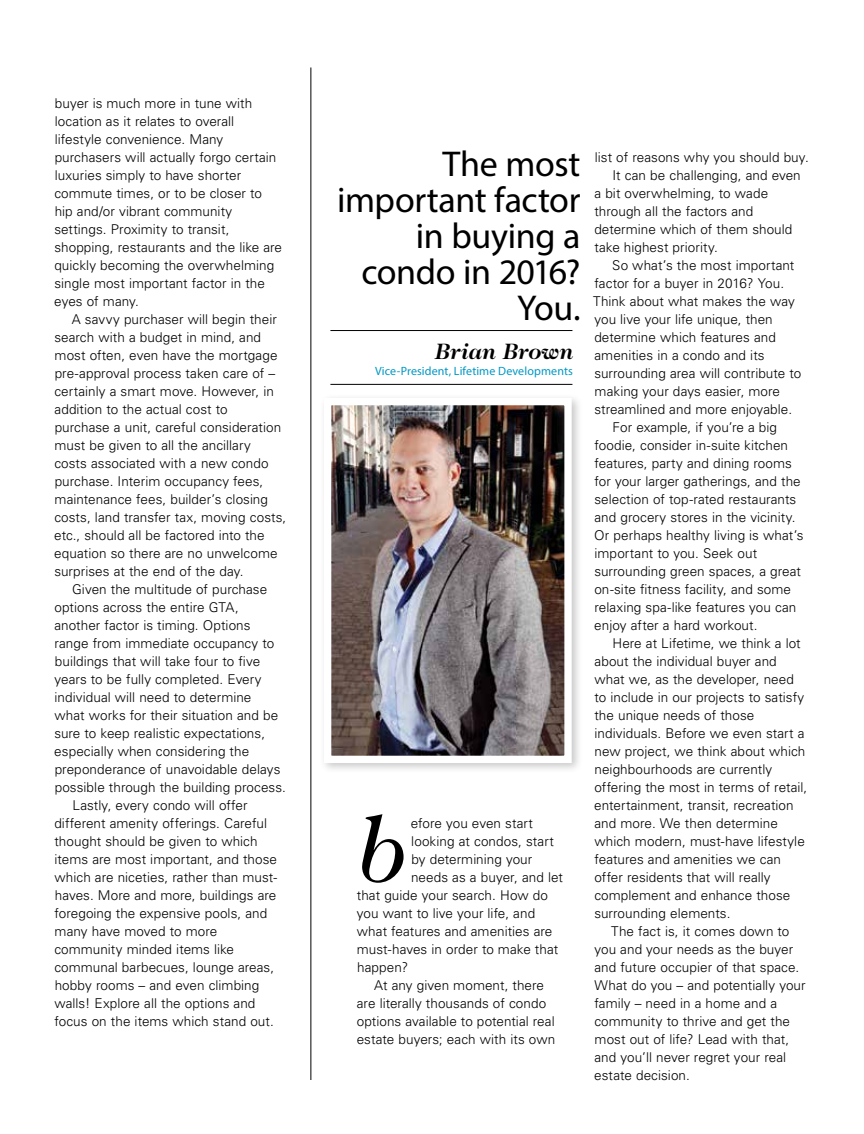
<style>
.page{position:relative;width:864px;height:1134px;background:#fff}
.page>*{position:absolute;margin:0;border:0;box-sizing:border-box;transform-origin:0 0}
.t1{font:italic 92.85px "Caslon 224 Std";color:#000}
.t2{font:36px/36px "Myriad Pro";letter-spacing:-.01em;color:#000;text-align:right}
.t3{font:italic 700 22.5px "Caslon 224 Std";color:#000}
.t4{font:300 13.5px/18px "Univers LT Std";letter-spacing:.005em;color:#000}
.t5{font:12px "Myriad Pro";letter-spacing:.01em;color:#0098c5}
</style>
<div class="page">
<div style="left:319px;top:393px;width:264px;height:381px;background:#000;opacity:.22"></div>
<img style="left:332px;top:406px;width:232px;height:349px">
<div style="left:324px;top:398px;width:248px;height:365px;border:7px solid #fff"></div>
<hr style="left:330px;top:330px;width:242px;height:1px;background:#000">
<hr style="left:330px;top:384px;width:242px;height:1px;background:#000">
<hr style="left:310px;top:68px;width:1px;height:1012px;background:#000">
<p class="t4" style="left:54px;top:94px;width:229px">buyer is much more in tune with location as it relates to overall lifestyle convenience. Many purchasers will actually forgo certain luxuries simply to have shorter commute times, or to be closer to hip and/or vibrant community settings. Proximity to transit, shopping, restaurants and the like are quickly becoming the overwhelming single most important factor in the eyes of many.</p>
<p class="t4" style="left:54px;top:310px;width:234px;text-indent:17px">A savvy purchaser will begin their search with a budget in mind, and most often, even have the mortgage pre-approval process taken care of – certainly a smart move. However, in addition to the actual cost to<br>purchase a unit, careful consideration must be given to all the ancillary costs associated with a new condo purchase. Interim occupancy fees, maintenance fees, builder’s closing costs, land transfer tax, moving costs, etc., should all be factored into the equation so there are no unwelcome surprises at the end of the day.</p>
<p class="t4" style="left:72px;top:580px;width:197px">Given the multitude of purchase</p>
<p class="t4" style="left:54px;top:598px;width:186px">options across the entire GTA,</p>
<p class="t4" style="left:54px;top:616px;width:198px">another factor is timing. Options</p>
<p class="t4" style="left:55px;top:634px;width:221px">range from immediate occupancy to</p>
<p class="t4" style="left:55px;top:652px;width:207px">buildings that will take four to five</p>
<p class="t4" style="left:54px;top:670px;width:209px">years to be fully completed. Every</p>
<p class="t4" style="left:55px;top:688px;width:198px">individual will need to determine</p>
<p class="t4" style="left:55px;top:706px;width:225px">what works for their situation and be</p>
<p class="t4" style="left:54px;top:724px;width:212px">sure to keep realistic expectations,</p>
<p class="t4" style="left:54px;top:742px;width:196px">especially when considering the</p>
<p class="t4" style="left:55px;top:760px;width:227px">preponderance of unavoidable delays</p>
<p class="t4" style="left:55px;top:778px;width:233px">possible through the building process.</p>
<p class="t4" style="left:72px;top:796px;width:177px">Lastly, every condo will offer</p>
<p class="t4" style="left:54px;top:814px;width:214px">different amenity offerings. Careful</p>
<p class="t4" style="left:54px;top:832px;width:205px">thought should be given to which</p>
<p class="t4" style="left:55px;top:850px;width:224px">items are most important, and those</p>
<p class="t4" style="left:55px;top:868px;width:224px">which are niceties, rather than must-</p>
<p class="t4" style="left:55px;top:886px;width:223px">haves. More and more, buildings are</p>
<p class="t4" style="left:54px;top:904px;width:214px">foregoing the expensive pools, and</p>
<p class="t4" style="left:55px;top:922px;width:164px">many have moved to more</p>
<p class="t4" style="left:54px;top:940px;width:181px">community minded items like</p>
<p class="t4" style="left:54px;top:958px;width:221px">communal barbecues, lounge areas,</p>
<p class="t4" style="left:55px;top:976px;width:206px">hobby rooms – and even climbing</p>
<p class="t4" style="left:55px;top:994px;width:202px">walls! Explore all the options and</p>
<p class="t4" style="left:54px;top:1012px;width:221px">focus on the items which stand out.</p>
<h2 class="t2" style="left:337px;top:145px;width:245px">The most important factor in buying a condo in 2016?<br>You.</h2>
<h3 class="t3" style="left:435px;top:338px;width:140px">Brian Brown</h3>
<p class="t5" style="left:375px;top:364px;width:199px">Vice-President, Lifetime Developments</p>
<h1 class="t1" style="left:359px;top:797px;width:53px">b</h1>
<p class="t4" style="left:411px;top:814px;width:124px">efore you even start</p>
<p class="t4" style="left:411px;top:832px;width:144px">looking at condos, start</p>
<p class="t4" style="left:411px;top:850px;width:122px">by determining your</p>
<p class="t4" style="left:411px;top:868px;width:153px">needs as a buyer, and let</p>
<p class="t4" style="left:357px;top:886px;width:193px">that guide your search. How do</p>
<p class="t4" style="left:357px;top:904px;width:180px">you want to live your life, and</p>
<p class="t4" style="left:357px;top:922px;width:197px">what features and amenities are</p>
<p class="t4" style="left:357px;top:940px;width:203px">must-haves in order to make that</p>
<p class="t4" style="left:357px;top:958px;width:52px">happen?</p>
<p class="t4" style="left:374px;top:976px;width:171px">At any given moment, there</p>
<p class="t4" style="left:357px;top:994px;width:191px">are literally thousands of condo</p>
<p class="t4" style="left:357px;top:1012px;width:199px">options available to potential real</p>
<p class="t4" style="left:357px;top:1030px;width:200px">estate buyers; each with its own</p>
<p class="t4" style="left:595px;top:148px;width:215px">list of reasons why you should buy.</p>
<p class="t4" style="left:612px;top:166px;width:190px">It can be challenging, and even</p>
<p class="t4" style="left:594px;top:184px;width:175px">a bit overwhelming, to wade</p>
<p class="t4" style="left:594px;top:202px;width:160px">through all the factors and</p>
<p class="t4" style="left:594px;top:220px;width:200px">determine which of them should</p>
<p class="t4" style="left:594px;top:238px;width:125px">take highest priority.</p>
<p class="t4" style="left:612px;top:256px;width:184px">So what’s the most important</p>
<p class="t4" style="left:594px;top:274px;width:191px">factor for a buyer in 2016? You.</p>
<p class="t4" style="left:593px;top:292px;width:203px">Think about what makes the way</p>
<p class="t4" style="left:594px;top:310px;width:180px">you live your life unique, then</p>
<p class="t4" style="left:594px;top:328px;width:183px">determine which features and</p>
<p class="t4" style="left:594px;top:346px;width:172px">amenities in a condo and its</p>
<p class="t4" style="left:594px;top:364px;width:209px">surrounding area will contribute to</p>
<p class="t4" style="left:595px;top:382px;width:187px">making your days easier, more</p>
<p class="t4" style="left:594px;top:400px;width:199px">streamlined and more enjoyable.</p>
<p class="t4" style="left:613px;top:418px;width:166px">For example, if you’re a big</p>
<p class="t4" style="left:594px;top:436px;width:195px">foodie, consider in-suite kitchen</p>
<p class="t4" style="left:594px;top:454px;width:199px">features, party and dining rooms</p>
<p class="t4" style="left:594px;top:472px;width:208px">for your larger gatherings, and the</p>
<p class="t4" style="left:594px;top:490px;width:204px">selection of top-rated restaurants</p>
<p class="t4" style="left:594px;top:508px;width:203px">and grocery stores in the vicinity.</p>
<p class="t4" style="left:594px;top:526px;width:211px">Or perhaps healthy living is what’s</p>
<p class="t4" style="left:595px;top:544px;width:164px">important to you. Seek out</p>
<p class="t4" style="left:594px;top:562px;width:208px">surrounding green spaces, a great</p>
<p class="t4" style="left:594px;top:580px;width:198px">on-site fitness facility, and some</p>
<p class="t4" style="left:595px;top:598px;width:203px">relaxing spa-like features you can</p>
<p class="t4" style="left:594px;top:616px;width:165px">enjoy after a hard workout.</p>
<p class="t4" style="left:612px;top:634px;width:190px">Here at Lifetime, we think a lot</p>
<p class="t4" style="left:594px;top:652px;width:184px">about the individual buyer and</p>
<p class="t4" style="left:595px;top:670px;width:201px">what we, as the developer, need</p>
<p class="t4" style="left:594px;top:688px;width:211px">to include in our projects to satisfy</p>
<p class="t4" style="left:594px;top:706px;width:161px">the unique needs of those</p>
<p class="t4" style="left:595px;top:724px;width:212px">individuals. Before we even start a</p>
<p class="t4" style="left:595px;top:742px;width:212px">new project, we think about which</p>
<p class="t4" style="left:595px;top:760px;width:179px">neighbourhoods are currently</p>
<p class="t4" style="left:594px;top:778px;width:214px">offering the most in terms of retail,</p>
<p class="t4" style="left:594px;top:796px;width:201px">entertainment, transit, recreation</p>
<p class="t4" style="left:594px;top:814px;width:185px">and more. We then determine</p>
<p class="t4" style="left:595px;top:832px;width:212px">which modern, must-have lifestyle</p>
<p class="t4" style="left:594px;top:850px;width:188px">features and amenities we can</p>
<p class="t4" style="left:594px;top:868px;width:178px">offer residents that will really</p>
<p class="t4" style="left:594px;top:886px;width:197px">complement and enhance those</p>
<p class="t4" style="left:594px;top:904px;width:138px">surrounding elements.</p>
<p class="t4" style="left:611px;top:922px;width:180px">The fact is, it comes down to</p>
<p class="t4" style="left:594px;top:940px;width:200px">you and your needs as the buyer</p>
<p class="t4" style="left:594px;top:958px;width:206px">and future occupier of that space.</p>
<p class="t4" style="left:595px;top:976px;width:213px">What do you – and potentially your</p>
<p class="t4" style="left:594px;top:994px;width:184px">family – need in a home and a</p>
<p class="t4" style="left:594px;top:1012px;width:197px">community to thrive and get the</p>
<p class="t4" style="left:595px;top:1030px;width:196px">most out of life? Lead with that,</p>
<p class="t4" style="left:594px;top:1048px;width:193px">and you’ll never regret your real</p>
<p class="t4" style="left:594px;top:1066px;width:97px">estate decision.</p>
</div>
